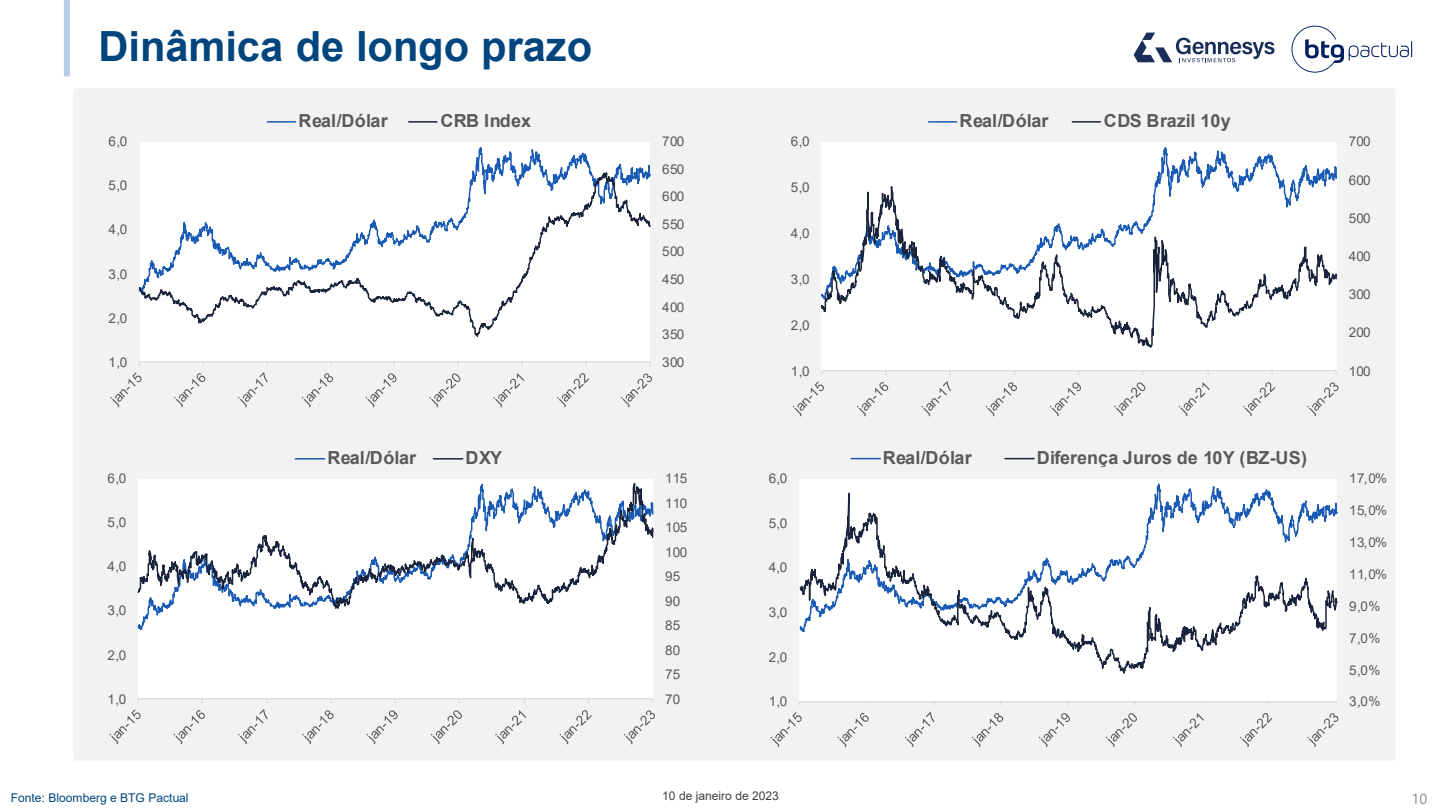
<style>
.page{position:relative;width:1440px;height:810px;background:#fff}
.page>*{position:absolute;margin:0;border:0;box-sizing:border-box;transform-origin:0 0}
.t1{font:700 41.55px "Arial";color:#00457d}
.t2{font:700 18px "Arial";letter-spacing:.005em;color:#595959}
.t3{font:14.55px "Segoe UI";color:#8c8c8c}
.t4{font:13.5px "Arial";letter-spacing:.025em;color:#595959}
.t5{font:12px "Arial";color:#00457d}
.t6{font:12px "Arial";letter-spacing:-.005em;color:#404040}
</style>
<div class="page">
<svg style="left:1292px;top:26px;width:120px;height:47px"></svg>
<div style="left:75px;top:90px;width:1319px;height:669px;background:#f2f2f2"></div>
<div style="left:64px;top:0;width:6px;height:76px;background:#b8cbe9"></div>
<div style="left:799px;top:479px;width:538px;height:222px;background:#fff"></div>
<hr style="left:800px;top:701px;width:537px;height:1px;background:#d9d9d9">
<svg style="left:799px;top:483px;width:539px;height:191px"></svg>
<svg style="left:770px;top:712px;width:32px;height:35px"></svg>
<svg style="left:837px;top:713px;width:32px;height:34px"></svg>
<svg style="left:905px;top:712px;width:30px;height:35px"></svg>
<svg style="left:972px;top:713px;width:31px;height:34px"></svg>
<svg style="left:1039px;top:713px;width:31px;height:34px"></svg>
<svg style="left:1106px;top:713px;width:31px;height:34px"></svg>
<svg style="left:1173px;top:713px;width:31px;height:34px"></svg>
<svg style="left:1240px;top:713px;width:32px;height:34px"></svg>
<svg style="left:1307px;top:713px;width:31px;height:34px"></svg>
<svg style="left:851px;top:458px;width:29px;height:1px"></svg>
<svg style="left:1005px;top:458px;width:29px;height:1px"></svg>
<div style="left:139px;top:480px;width:514px;height:219px;background:#fff"></div>
<hr style="left:138px;top:698px;width:514px;height:1px;background:#d9d9d9">
<svg style="left:138px;top:479px;width:515px;height:130px"></svg>
<svg style="left:109px;top:709px;width:32px;height:35px"></svg>
<svg style="left:174px;top:710px;width:31px;height:34px"></svg>
<svg style="left:238px;top:709px;width:30px;height:35px"></svg>
<svg style="left:302px;top:710px;width:32px;height:34px"></svg>
<svg style="left:366px;top:710px;width:32px;height:34px"></svg>
<svg style="left:431px;top:710px;width:31px;height:34px"></svg>
<svg style="left:495px;top:710px;width:31px;height:34px"></svg>
<svg style="left:559px;top:710px;width:33px;height:34px"></svg>
<svg style="left:624px;top:710px;width:31px;height:34px"></svg>
<hr style="left:295px;top:458px;width:30px;height:2px;background:#195ab4">
<hr style="left:434px;top:458px;width:29px;height:2px;background:#19233b">
<div style="left:140px;top:143px;width:510px;height:219px;background:#fff"></div>
<hr style="left:139px;top:361px;width:511px;height:1px;background:#d9d9d9">
<svg style="left:140px;top:142px;width:510px;height:30px"></svg>
<svg style="left:139px;top:172px;width:512px;height:165px"></svg>
<svg style="left:110px;top:372px;width:32px;height:35px"></svg>
<svg style="left:174px;top:373px;width:31px;height:34px"></svg>
<svg style="left:238px;top:372px;width:30px;height:35px"></svg>
<svg style="left:302px;top:373px;width:31px;height:34px"></svg>
<svg style="left:365px;top:373px;width:32px;height:34px"></svg>
<svg style="left:429px;top:373px;width:31px;height:34px"></svg>
<svg style="left:493px;top:373px;width:31px;height:34px"></svg>
<svg style="left:557px;top:373px;width:32px;height:34px"></svg>
<svg style="left:621px;top:373px;width:31px;height:34px"></svg>
<hr style="left:267px;top:121px;width:28px;height:2px;background:#195ab4">
<hr style="left:409px;top:121px;width:28px;height:2px;background:#19233b">
<div style="left:821px;top:143px;width:516px;height:228px;background:#fff"></div>
<hr style="left:822px;top:370px;width:514px;height:1px;background:#d9d9d9">
<svg style="left:821px;top:142px;width:516px;height:23px"></svg>
<svg style="left:821px;top:165px;width:516px;height:183px"></svg>
<svg style="left:793px;top:381px;width:31px;height:35px"></svg>
<svg style="left:857px;top:382px;width:31px;height:34px"></svg>
<svg style="left:921px;top:381px;width:30px;height:35px"></svg>
<svg style="left:986px;top:382px;width:31px;height:34px"></svg>
<svg style="left:1050px;top:382px;width:31px;height:34px"></svg>
<svg style="left:1114px;top:382px;width:31px;height:34px"></svg>
<svg style="left:1179px;top:382px;width:31px;height:34px"></svg>
<svg style="left:1243px;top:382px;width:32px;height:34px"></svg>
<svg style="left:1307px;top:382px;width:32px;height:34px"></svg>
<hr style="left:929px;top:121px;width:28px;height:2px;background:#195ab4">
<hr style="left:1072px;top:121px;width:28px;height:2px;background:#19233b">
<svg style="left:1134px;top:33px;width:141px;height:29px"></svg>
<h1 class="t1" style="left:99px;top:17px;width:495px">Dinâmica de longo prazo</h1>
<h2 class="t2" style="left:299px;top:108px;width:91px">Real/Dólar</h2>
<h2 class="t2" style="left:440px;top:108px;width:92px">CRB Index</h2>
<h2 class="t2" style="left:960px;top:108px;width:90px">Real/Dólar</h2>
<h2 class="t2" style="left:1104px;top:108px;width:128px">CDS Brazil 10y</h2>
<p class="t4" style="left:109px;top:132px;width:20px">6,0</p>
<p class="t4" style="left:662px;top:132px;width:24px">700</p>
<p class="t4" style="left:791px;top:132px;width:20px">6,0</p>
<p class="t4" style="left:1349px;top:132px;width:24px">700</p>
<p class="t4" style="left:109px;top:176px;width:20px">5,0</p>
<p class="t4" style="left:662px;top:160px;width:24px">650</p>
<p class="t4" style="left:662px;top:187px;width:24px">600</p>
<p class="t4" style="left:791px;top:178px;width:20px">5,0</p>
<p class="t4" style="left:1349px;top:170px;width:24px">600</p>
<p class="t4" style="left:109px;top:220px;width:20px">4,0</p>
<p class="t4" style="left:662px;top:215px;width:24px">550</p>
<p class="t4" style="left:791px;top:224px;width:20px">4,0</p>
<p class="t4" style="left:1349px;top:209px;width:24px">500</p>
<p class="t4" style="left:662px;top:242px;width:24px">500</p>
<p class="t4" style="left:1349px;top:247px;width:24px">400</p>
<p class="t4" style="left:109px;top:264px;width:20px">3,0</p>
<p class="t4" style="left:662px;top:270px;width:24px">450</p>
<p class="t4" style="left:791px;top:270px;width:20px">3,0</p>
<p class="t4" style="left:1349px;top:285px;width:24px">300</p>
<p class="t4" style="left:109px;top:309px;width:20px">2,0</p>
<p class="t4" style="left:662px;top:298px;width:24px">400</p>
<p class="t4" style="left:662px;top:325px;width:24px">350</p>
<p class="t4" style="left:791px;top:316px;width:20px">2,0</p>
<p class="t4" style="left:1349px;top:323px;width:24px">200</p>
<p class="t4" style="left:109px;top:353px;width:20px">1,0</p>
<p class="t4" style="left:662px;top:353px;width:24px">300</p>
<p class="t4" style="left:791px;top:362px;width:20px">1,0</p>
<p class="t4" style="left:1349px;top:362px;width:24px">100</p>
<h2 class="t2" style="left:327px;top:445px;width:90px">Real/Dólar</h2>
<h2 class="t2" style="left:466px;top:445px;width:38px">DXY</h2>
<h2 class="t2" style="left:883px;top:445px;width:90px">Real/Dólar</h2>
<h2 class="t2" style="left:1037px;top:445px;width:272px">Diferença Juros de 10Y (BZ-US)</h2>
<p class="t4" style="left:108px;top:469px;width:20px">6,0</p>
<p class="t4" style="left:665px;top:469px;width:24px">115</p>
<p class="t4" style="left:769px;top:469px;width:20px">6,0</p>
<p class="t4" style="left:1349px;top:469px;width:39px">17,0%</p>
<p class="t4" style="left:108px;top:513px;width:20px">5,0</p>
<p class="t4" style="left:665px;top:494px;width:24px">110</p>
<p class="t4" style="left:665px;top:518px;width:24px">105</p>
<p class="t4" style="left:769px;top:514px;width:20px">5,0</p>
<p class="t4" style="left:1349px;top:501px;width:39px">15,0%</p>
<p class="t4" style="left:665px;top:543px;width:24px">100</p>
<p class="t4" style="left:1349px;top:533px;width:39px">13,0%</p>
<p class="t4" style="left:108px;top:557px;width:20px">4,0</p>
<p class="t4" style="left:665px;top:567px;width:17px">95</p>
<p class="t4" style="left:769px;top:558px;width:20px">4,0</p>
<p class="t4" style="left:1349px;top:565px;width:39px">11,0%</p>
<p class="t4" style="left:108px;top:601px;width:20px">3,0</p>
<p class="t4" style="left:665px;top:592px;width:17px">90</p>
<p class="t4" style="left:665px;top:616px;width:17px">85</p>
<p class="t4" style="left:769px;top:603px;width:20px">3,0</p>
<p class="t4" style="left:1349px;top:597px;width:33px">9,0%</p>
<p class="t4" style="left:108px;top:646px;width:20px">2,0</p>
<p class="t4" style="left:665px;top:641px;width:17px">80</p>
<p class="t4" style="left:665px;top:665px;width:17px">75</p>
<p class="t4" style="left:769px;top:648px;width:20px">2,0</p>
<p class="t4" style="left:1349px;top:629px;width:33px">7,0%</p>
<p class="t4" style="left:1349px;top:661px;width:33px">5,0%</p>
<p class="t4" style="left:108px;top:690px;width:20px">1,0</p>
<p class="t4" style="left:665px;top:690px;width:17px">70</p>
<p class="t4" style="left:769px;top:692px;width:20px">1,0</p>
<p class="t4" style="left:1349px;top:692px;width:33px">3,0%</p>
<p class="t5" style="left:11px;top:789px;width:179px">Fonte: Bloomberg e BTG Pactual</p>
<p class="t6" style="left:662px;top:788px;width:118px">10 de janeiro de 2023</p>
<p class="t3" style="left:1412px;top:785px;width:17px">10</p>
</div>
